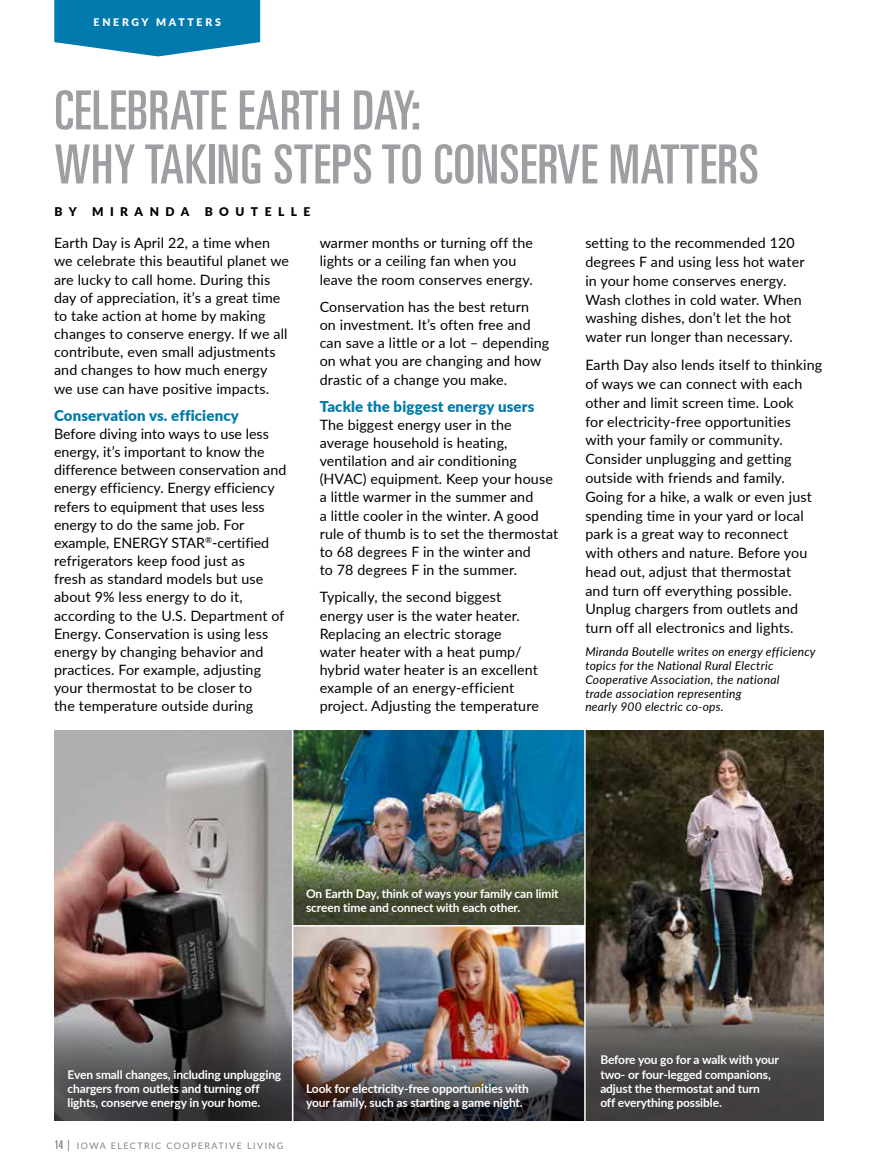
<style>
.page{position:relative;width:878px;height:1175px;background:#fff}
.page>*{position:absolute;margin:0;border:0;box-sizing:border-box;transform-origin:0 0}
.t1{font:ultra-condensed 54px/54px "Univers";letter-spacing:.01em;color:#9d9fa2}
.t2{font:900 15px "Lato";letter-spacing:.01em;color:#007aad}
.t3{font:14.25px/18.1px "Lato";letter-spacing:.01em;color:#000}
.t4{font:700 12px/14.4px "Lato";letter-spacing:-.01em;color:#fff}
.t5{font:italic 12px/13.8px "Lato";letter-spacing:.02em;color:#000}
.t6{font:900 12px "Lato";letter-spacing:.54em;color:#000}
.t7{font:900 10.5px "Lato";letter-spacing:.26em;color:#fff}
.t8{font:9px "Lato";letter-spacing:.16em;color:#808285}
.s1{font-family:"Univers";font-stretch:ultra-condensed;font-size:12px}
.s2{font-size:12px}
</style>
<div class="page">
<svg style="left:54px;top:0;width:206px;height:56px;background:#1f8ab7"></svg>
<img style="left:54px;top:730px;width:238px;height:390px">
<img style="left:293px;top:926px;width:291px;height:194px">
<img style="left:293px;top:730px;width:291px;height:195px">
<svg style="left:585px;top:730px;width:239px;height:390px;background:#4e4740"></svg>
<p class="t7" style="left:94px;top:14px;width:129px">ENERGY MATTERS</p>
<h1 class="t1" style="left:55px;top:83px;width:705px">CELEBRATE EARTH DAY:<br>WHY TAKING STEPS TO CONSERVE MATTERS</h1>
<p class="t6" style="left:55px;top:203px;width:24px">B Y</p>
<p class="t6" style="left:92px;top:203px;width:99px">MIRANDA</p>
<p class="t6" style="left:205px;top:203px;width:107px">BOUTELLE</p>
<p class="t3" style="left:54px;top:233px;width:236px">Earth Day is April 22, a time when we celebrate this beautiful planet we are lucky to call home. During this day of appreciation, it’s a great time to take action at home by making changes to conserve energy. If we all contribute, even small adjustments and changes to how much energy we use can have positive impacts.</p>
<p class="t2" style="left:54px;top:404px;width:186px">Conservation vs. efficiency</p>
<p class="t3" style="left:54px;top:424px;width:234px">Before diving into ways to use less energy, it’s important to know the difference between conservation and energy efficiency. Energy efficiency refers to equipment that uses less energy to do the same job. For example, ENERGY STAR<sup>®</sup>-certified refrigerators keep food just as<br>fresh as standard models but use about 9% less energy to do it, according to the U.S. Department of Energy. Conservation is using less energy by changing behavior and practices. For example, adjusting your thermostat to be closer to<br>the temperature outside during</p>
<p class="t3" style="left:320px;top:233px;width:215px">warmer months or turning off the lights or a ceiling fan when you leave the room conserves energy.</p>
<p class="t3" style="left:320px;top:297px;width:231px">Conservation has the best return<br>on investment. It’s often free and can save a little or a lot – depending on what you are changing and how drastic of a change you make.</p>
<p class="t2" style="left:320px;top:395px;width:216px">Tackle the biggest energy users</p>
<p class="t3" style="left:320px;top:415px;width:240px">The biggest energy user in the average household is heating, ventilation and air conditioning (HVAC) equipment. Keep your house a little warmer in the summer and<br>a little cooler in the winter. A good rule of thumb is to set the thermostat to 68 degrees F in the winter and<br>to 78 degrees F in the summer.</p>
<p class="t3" style="left:320px;top:587px;width:221px">Typically, the second biggest energy user is the water heater.<br>Replacing an electric storage water heater with a heat pump/ hybrid water heater is an excellent example of an energy-efficient project. Adjusting the temperature</p>
<p class="t3" style="left:585px;top:233px;width:221px;line-height:18.8px">setting to the recommended 120 degrees F and using less hot water in your home conserves energy.<br>Wash clothes in cold water. When washing dishes, don’t let the hot water run longer than necessary.</p>
<p class="t3" style="left:585px;top:355px;width:238px;line-height:18.8px">Earth Day also lends itself to thinking of ways we can connect with each other and limit screen time. Look<br>for electricity-free opportunities with your family or community.<br>Consider unplugging and getting outside with friends and family.<br>Going for a hike, a walk or even just spending time in your yard or local park is a great way to reconnect<br>with others and nature. Before you head out, adjust that thermostat<br>and turn off everything possible.<br>Unplug chargers from outlets and turn off all electronics and lights.</p>
<p class="t5" style="left:585px;top:644px;width:232px">Miranda Boutelle writes on energy efficiency topics for the National Rural Electric Cooperative Association, the national<br>trade association representing<br>nearly 900 electric co-ops.</p>
<p class="t4" style="left:306px;top:885px;width:254px">On Earth Day, think of ways your family can limit screen time and connect with each other.</p>
<p class="t4" style="left:68px;top:1066px;width:215px">Even small changes, including unplugging chargers from outlets and turning off lights, conserve energy in your home.</p>
<p class="t8" style="left:55px;top:1139px;width:230px"><span class="s1">14</span> <span class="s2">|</span> IOWA ELECTRIC COOPERATIVE LIVING</p>
<p class="t4" style="left:306px;top:1081px;width:224px">Look for electricity-free opportunities with your family, such as starting a game night.</p>
<p class="t4" style="left:600px;top:1052px;width:180px">Before you go for a walk with your two- or four-legged companions, adjust the thermostat and turn<br>off everything possible.</p>
</div>
